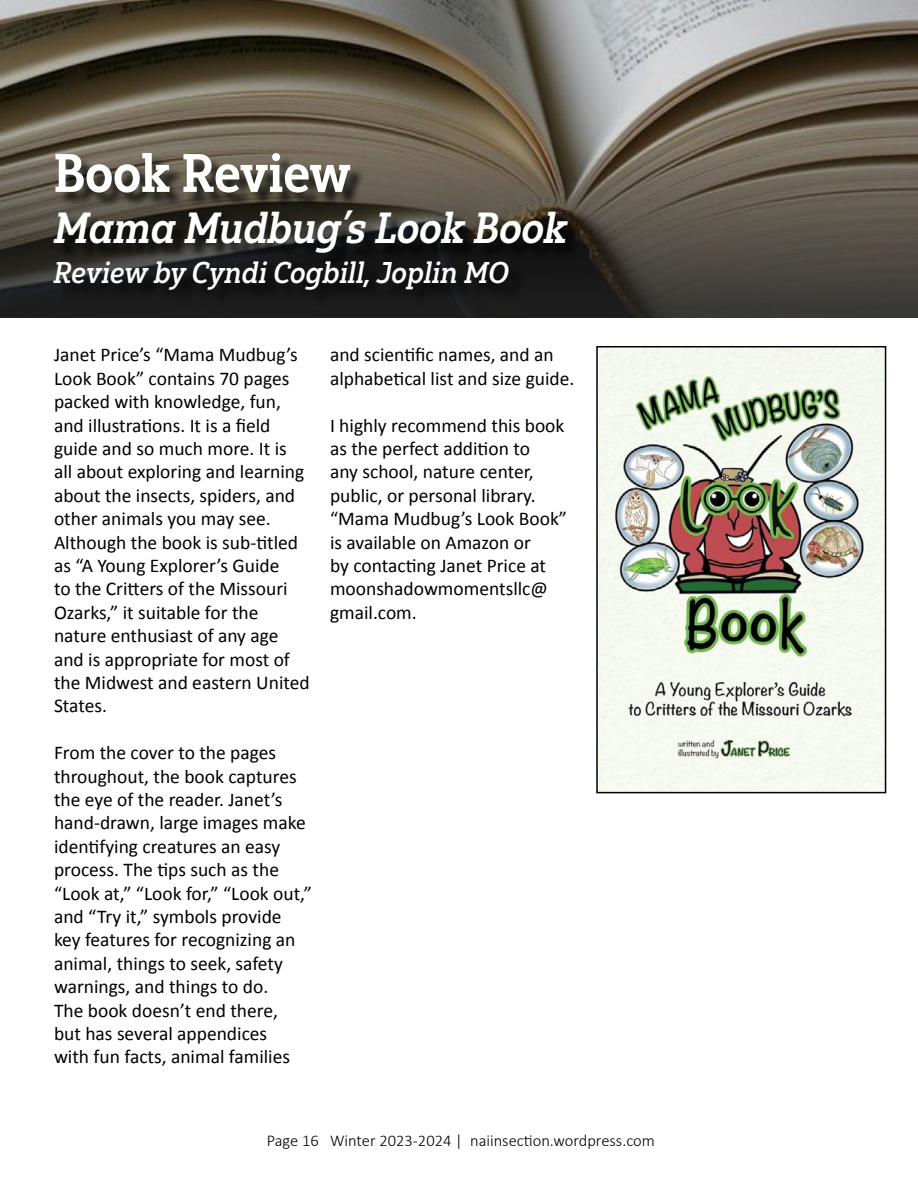
<style>
.page{position:relative;width:918px;height:1188px;background:#fff}
.page>*{position:absolute;margin:0;border:0;box-sizing:border-box;transform-origin:0 0}
.t1{font:54px "Yorkten Slab Con Bol";letter-spacing:-.01em;color:#fff}
.t2{font:43.5px "Yorkten Slab Con Bol It";letter-spacing:-.01em;color:#fff}
.t3{font:30px "Yorkten Slab Con Dem It";color:#fff}
.t4{font:19.5px/23.4px "Calibri";color:#000}
.t5{font:300 16.5px "Calibri";color:#000}
</style>
<div class="page">
<svg style="left:0;top:0;width:918px;height:318px;background:#645d52"></svg>
<div style="left:56px;top:155px;width:528px;height:114px;background:#000;opacity:.75"></div>
<div style="left:56px;top:263px;width:471px;height:45px;background:#161616"></div>
<img style="left:599px;top:349px;width:284px;height:441px">
<div style="left:596px;top:346px;width:290px;height:447px;border:2px solid #000"></div>
<h1 class="t1" style="left:53px;top:140px;width:299px">Book Review</h1>
<h2 class="t2" style="left:53px;top:201px;width:516px">Mama Mudbug’s Look Book</h2>
<h3 class="t3" style="left:53px;top:254px;width:457px">Review by Cyndi Cogbill, Joplin MO</h3>
<p class="t4" style="left:54px;top:343px;width:257px">Janet Price’s “Mama Mudbug’s<br>Look Book” contains 70 pages packed with knowledge, fun, and illustrations. It is a field guide and so much more. It is all about exploring and learning about the insects, spiders, and other animals you may see.<br>Although the book is sub-titled as “A Young Explorer’s Guide<br>to the Critters of the Missouri<br>Ozarks,” it suitable for the nature enthusiast of any age and is appropriate for most of the Midwest and eastern United<br>States.</p>
<p class="t4" style="left:54px;top:740px;width:259px">From the cover to the pages throughout, the book captures the eye of the reader. Janet’s hand-drawn, large images make identifying creatures an easy process. The tips such as the “Look at,” “Look for,” “Look out,” and “Try it,” symbols provide key features for recognizing an animal, things to seek, safety warnings, and things to do.<br>The book doesn’t end there,<br>but has several appendices<br>with fun facts, animal families</p>
<p class="t4" style="left:330px;top:343px;width:246px">and scientific names, and an alphabetical list and size guide.</p>
<p class="t4" style="left:330px;top:413px;width:239px">I highly recommend this book as the perfect addition to<br>any school, nature center, public, or personal library. “Mama Mudbug’s Look Book” is available on Amazon or<br>by contacting Janet Price at moonshadowmomentsllc@ gmail.com.</p>
<p class="t5" style="left:267px;top:1131px;width:390px">Page 16 Winter 2023-2024 | naiinsection.wordpress.com</p>
</div>
